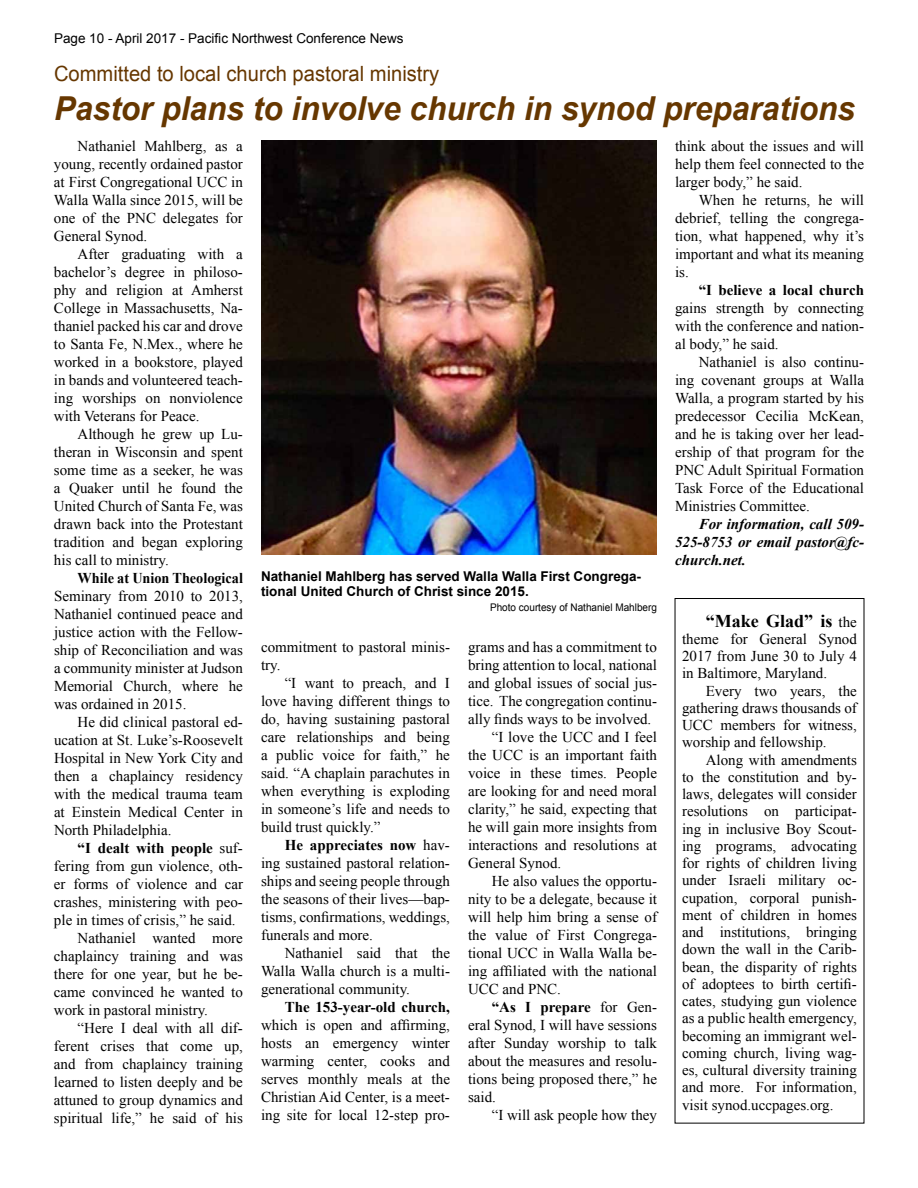
<style>
.page{position:relative;width:918px;height:1188px;background:#fff}
.page>*{position:absolute;margin:0;border:0;box-sizing:border-box;transform-origin:0 0}
.t1{font:italic 700 33px "Arial";color:#663700;scale:.96 1}
.t2{font:21px "Arial";color:#663700;scale:.96 1}
.t3{font:700 18px "Times New Roman";color:#000}
.t4{font:15px/18px "Times New Roman";color:#000;text-align:justify}
.t5{font:700 15px "Times New Roman";color:#000}
.t6{font:italic 700 15px/18px "Times New Roman";color:#000;text-align:justify}
.t7{font:700 15px "Times New Roman";color:#000;scale:.95 1}
.t8{font:700 13.5px/15px "Arial";color:#000}
.t9{font:13.5px "Arial";color:#000}
.t10{font:10.5px "Arial";color:#000;scale:.95 1}
.s1{font-weight:400}
.s2{font-weight:400;font-size:15px}
.s3{font-weight:700}
</style>
<div class="page">
<img style="left:261px;top:140px;width:396px;height:414px">
<p class="t9" style="left:54px;top:29px;width:351px">Page 10 - April 2017 - Pacific Northwest Conference News</p>
<h2 class="t2" style="left:54px;top:59px;width:403px">Committed to local church pastoral ministry</h2>
<h1 class="t1" style="left:54px;top:87px;width:836px">Pastor plans to involve church in synod preparations</h1>
<p class="t4" style="left:54px;top:136px;width:190px;text-indent:24px">Nathaniel Mahlberg, as a young, recently ordained pastor at First Congregational UCC in Walla Walla since 2015, will be one of the PNC delegates for General Synod.</p>
<p class="t4" style="left:54px;top:244px;width:190px;text-indent:24px">After graduating with a bachelor’s degree in philoso&shy;phy and religion at Amherst College in Massachusetts, Na&shy;thaniel packed his car and drove to Santa Fe, N.Mex., where he worked in a bookstore, played in bands and volunteered teach&shy;ing worships on nonviolence with Veterans for Peace.</p>
<p class="t4" style="left:54px;top:424px;width:190px;text-indent:24px">Although he grew up Lu&shy;theran in Wisconsin and spent some time as a seeker, he was a Quaker until he found the United Church of Santa Fe, was drawn back into the Protestant tradition and began exploring his call to ministry.</p>
<p class="t7" style="left:78px;top:567px;width:176px">While at Union Theological</p>
<p class="t4" style="left:54px;top:586px;width:190px">Seminary from 2010 to 2013, Nathaniel continued peace and justice action with the Fellow&shy;ship of Reconciliation and was a community minister at Judson Memorial Church, where he was ordained in 2015.</p>
<p class="t4" style="left:54px;top:712px;width:190px;text-indent:24px">He did clinical pastoral ed&shy;ucation at St. Luke’s-Roosevelt Hospital in New York City and then a chaplaincy residency with the medical trauma team at Einstein Medical Center in North Philadelphia.</p>
<p class="t5" style="left:78px;top:837px;width:167px">“I dealt with people <span class="s1">suf-</span></p>
<p class="t4" style="left:54px;top:856px;width:190px">fering from gun violence, oth-</p>
<p class="t4" style="left:54px;top:874px;width:190px">er forms of violence and car</p>
<p class="t4" style="left:54px;top:892px;width:190px">crashes, ministering with peo-</p>
<p class="t4" style="left:54px;top:910px;width:183px">ple in times of crisis,” he said.</p>
<p class="t4" style="left:78px;top:928px;width:167px">Nathaniel wanted more</p>
<p class="t4" style="left:54px;top:946px;width:190px">chaplaincy training and was</p>
<p class="t4" style="left:54px;top:964px;width:190px">there for one year, but he be-</p>
<p class="t4" style="left:54px;top:982px;width:190px">came convinced he wanted to</p>
<p class="t4" style="left:54px;top:1000px;width:156px">work in pastoral ministry.</p>
<p class="t4" style="left:78px;top:1018px;width:167px">“Here I deal with all dif-</p>
<p class="t4" style="left:54px;top:1036px;width:190px">ferent crises that come up,</p>
<p class="t4" style="left:54px;top:1054px;width:190px">and from chaplaincy training</p>
<p class="t4" style="left:54px;top:1072px;width:190px">learned to listen deeply and be</p>
<p class="t4" style="left:54px;top:1090px;width:190px">attuned to group dynamics and</p>
<p class="t4" style="left:54px;top:1108px;width:190px">spiritual life,” he said of his</p>
<p class="t4" style="left:675px;top:136px;width:190px">think about the issues and will help them feel connected to the larger body,” he said.</p>
<p class="t4" style="left:675px;top:190px;width:190px;text-indent:24px">When he returns, he will debrief, telling the congrega&shy;tion, what happened, why it’s important and what its meaning is.</p>
<p class="t5" style="left:699px;top:279px;width:167px">“I believe a local church</p>
<p class="t4" style="left:675px;top:298px;width:190px">gains strength by connecting with the conference and nation&shy;al body,” he said.</p>
<p class="t4" style="left:675px;top:352px;width:190px;text-indent:24px">Nathaniel is also continu&shy;ing covenant groups at Walla Walla, a program started by his predecessor Cecilia McKean, and he is taking over her lead&shy;ership of that program for the PNC Adult Spiritual Formation Task Force of the Educational Ministries Committee.</p>
<p class="t6" style="left:675px;top:514px;width:190px;text-indent:24px">For information, call 509- 525-8753 or email pastor@fc&shy;church.net.</p>
<p class="t8" style="left:261px;top:570px;width:382px">Nathaniel Mahlberg has served Walla Walla First Congrega&shy;tional United Church of Christ since 2015.</p>
<p class="t10" style="left:490px;top:601px;width:177px">Photo courtesy of Nathaniel Mahlberg</p>
<p class="t3" style="left:706px;top:608px;width:153px">“Make Glad” is <span class="s2">the</span></p>
<p class="t4" style="left:682px;top:630px;width:176px;line-height:17.2px">theme for General Synod 2017 from June 30 to July 4 in Baltimore, Maryland.</p>
<p class="t4" style="left:682px;top:682px;width:176px;line-height:17.2px;text-indent:24px">Every two years, the gathering draws thousands of UCC members for witness, worship and fellowship.</p>
<p class="t4" style="left:682px;top:751px;width:176px;line-height:17.2px;text-indent:24px">Along with amendments to the constitution and by&shy;laws, delegates will consider resolutions on participat&shy;ing in inclusive Boy Scout&shy;ing programs, advocating for rights of children living under Israeli military oc&shy;cupation, corporal punish&shy;ment of children in homes and institutions, bringing down the wall in the Carib&shy;bean, the disparity of rights of adoptees to birth certifi&shy;cates, studying gun violence as a public health emergency, becoming an immigrant wel&shy;coming church, living wag&shy;es, cultural diversity training and more. For information, visit synod.uccpages.org.</p>
<p class="t4" style="left:261px;top:637px;width:190px">commitment to pastoral minis&shy;try.</p>
<p class="t4" style="left:261px;top:673px;width:190px;text-indent:24px">“I want to preach, and I love having different things to do, having sustaining pastoral care relationships and being a public voice for faith,” he said. “A chaplain parachutes in when everything is exploding in someone’s life and needs to build trust quickly.”</p>
<p class="t4" style="left:261px;top:835px;width:190px;text-indent:24px"><span class="s3">He appreciates now</span> hav&shy;ing sustained pastoral relation&shy;ships and seeing people through the seasons of their lives—bap&shy;tisms, confirmations, weddings, funerals and more.</p>
<p class="t4" style="left:261px;top:943px;width:190px;text-indent:24px">Nathaniel said that the Walla Walla church is a multi&shy;generational community.</p>
<p class="t5" style="left:285px;top:996px;width:167px">The 153-year-old church,</p>
<p class="t4" style="left:261px;top:1015px;width:190px">which is open and affirming, hosts an emergency winter warming center, cooks and serves monthly meals at the Christian Aid Center, is a meet&shy;ing site for local 12-step pro-</p>
<p class="t4" style="left:468px;top:637px;width:190px">grams and has a commitment to</p>
<p class="t4" style="left:468px;top:655px;width:190px">bring attention to local, national</p>
<p class="t4" style="left:468px;top:673px;width:190px">and global issues of social jus-</p>
<p class="t4" style="left:468px;top:691px;width:190px">tice. The congregation continu-</p>
<p class="t4" style="left:468px;top:709px;width:185px">ally finds ways to be involved.</p>
<p class="t4" style="left:492px;top:727px;width:167px">“I love the UCC and I feel</p>
<p class="t4" style="left:468px;top:745px;width:190px">the UCC is an important faith</p>
<p class="t4" style="left:468px;top:763px;width:190px">voice in these times. People</p>
<p class="t4" style="left:468px;top:781px;width:190px">are looking for and need moral</p>
<p class="t4" style="left:468px;top:799px;width:190px">clarity,” he said, expecting that</p>
<p class="t4" style="left:468px;top:817px;width:190px">he will gain more insights from</p>
<p class="t4" style="left:468px;top:835px;width:190px">interactions and resolutions at</p>
<p class="t4" style="left:468px;top:853px;width:95px">General Synod.</p>
<p class="t4" style="left:492px;top:871px;width:167px">He also values the opportu-</p>
<p class="t4" style="left:468px;top:889px;width:190px">nity to be a delegate, because it</p>
<p class="t4" style="left:468px;top:907px;width:190px">will help him bring a sense of</p>
<p class="t4" style="left:468px;top:925px;width:190px">the value of First Congrega-</p>
<p class="t4" style="left:468px;top:943px;width:190px">tional UCC in Walla Walla be-</p>
<p class="t4" style="left:468px;top:961px;width:190px">ing affiliated with the national</p>
<p class="t4" style="left:468px;top:979px;width:94px">UCC and PNC.</p>
<p class="t5" style="left:492px;top:996px;width:167px">“As I prepare <span class="s1">for Gen-</span></p>
<p class="t4" style="left:468px;top:1015px;width:190px">eral Synod, I will have sessions</p>
<p class="t4" style="left:468px;top:1033px;width:190px">after Sunday worship to talk</p>
<p class="t4" style="left:468px;top:1051px;width:190px">about the measures and resolu-</p>
<p class="t4" style="left:468px;top:1069px;width:190px">tions being proposed there,” he</p>
<p class="t4" style="left:468px;top:1087px;width:29px">said.</p>
<p class="t4" style="left:492px;top:1105px;width:167px">“I will ask people how they</p>
</div>
